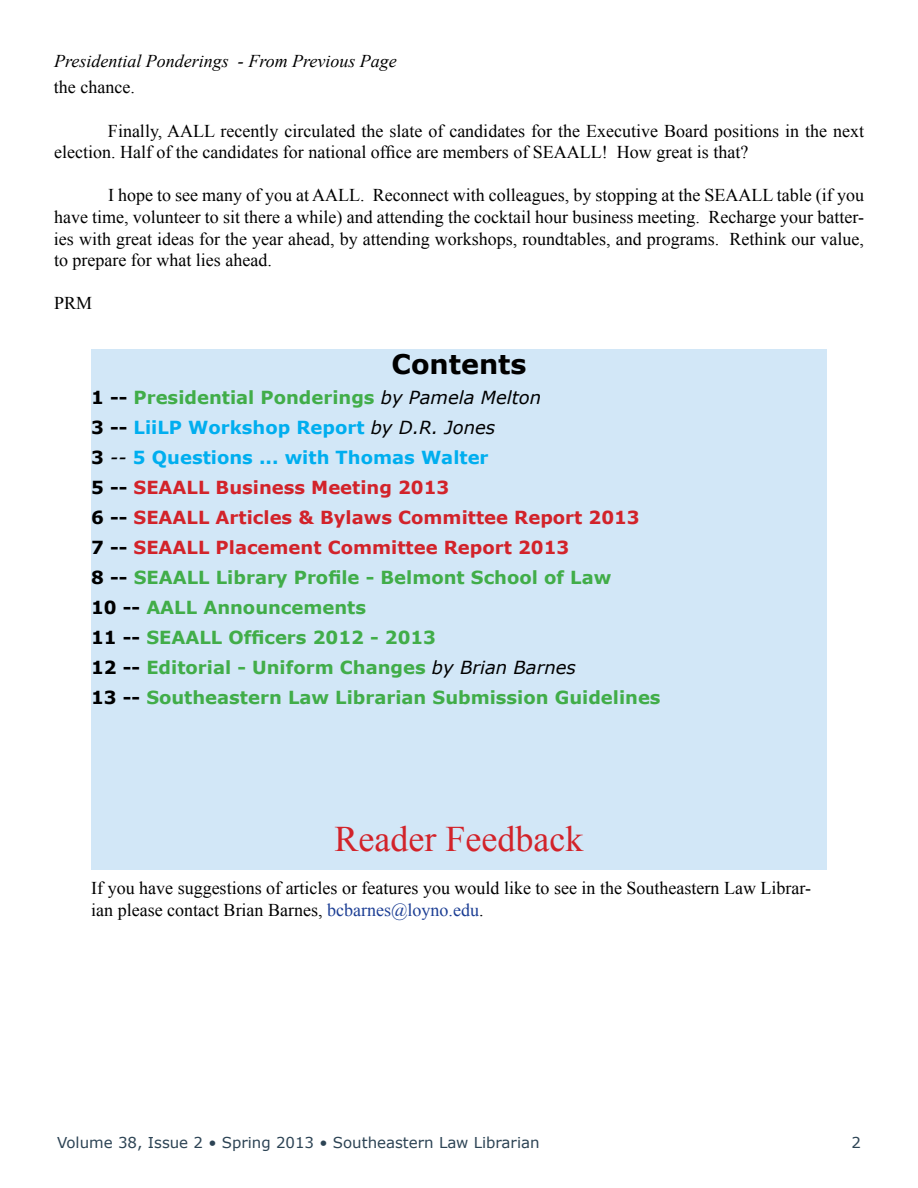
<style>
.page{position:relative;width:918px;height:1188px;background:#fff}
.page>*{position:absolute;margin:0;border:0;box-sizing:border-box;transform-origin:0 0}
.t1{font:36px "Times New Roman";color:#d2232a}
.t2{font:700 27px "Verdana";color:#000}
.t3{font:18px/21.6px "Times New Roman";color:#000}
.t4{font:700 18px/30px "Verdana";color:#41ad49}
.t5{font:italic 18px "Times New Roman";color:#000}
.t6{font:15px "Verdana";color:#2c4354}
.s1{color:#000}
.s2{font-weight:400;font-style:italic;color:#000}
.s3{color:#00aeef}
.s4{color:#d2232a}
.s5{color:#1c3e94}
</style>
<div class="page">
<div style="left:91px;top:349px;width:736px;height:520px;background:#d2e7f7"></div>
<p class="t5" style="left:54px;top:48px;width:344px">Presidential Ponderings - From Previous Page</p>
<p class="t3" style="left:54px;top:76px;width:82px">the chance.</p>
<p class="t3" style="left:54px;top:120px;width:812px;text-indent:54px">Finally, AALL recently circulated the slate of candidates for the Executive Board positions in the next election. Half of the candidates for national office are members of SEAALL! How great is that?</p>
<p class="t3" style="left:54px;top:184px;width:812px;text-align:justify;text-indent:54px">I hope to see many of you at AALL. Reconnect with colleagues, by stopping at the SEAALL table (if you have time, volunteer to sit there a while) and attending the cocktail hour business meeting. Recharge your batter&shy;ies with great ideas for the year ahead, by attending workshops, roundtables, and programs. Rethink our value, to prepare for what lies ahead.</p>
<p class="t3" style="left:54px;top:292px;width:40px">PRM</p>
<h2 class="t2" style="left:391px;top:345px;width:137px">Contents</h2>
<p class="t4" style="left:91px;top:382px;width:571px"><span class="s1">1 --</span> Presidential Ponderings <span class="s2">by Pamela Melton<br></span><span class="s1">3 --</span> <span class="s3">LiiLP Workshop Report</span> <span class="s2">by D.R. Jones<br></span><span class="s1">3</span> <span class="s2">--</span> <span class="s3">5 Questions ... with Thomas Walter<br></span><span class="s1">5 --</span> <span class="s4">SEAALL Business Meeting 2013<br></span><span class="s1">6 --</span> <span class="s4">SEAALL Articles &amp; Bylaws Committee Report 2013<br></span><span class="s1">7 --</span> <span class="s4">SEAALL Placement Committee Report 2013<br></span><span class="s1">8 --</span> SEAALL Library Profile - Belmont School of Law<br><span class="s1">10 --</span> AALL Announcements<br><span class="s1">11 --</span> SEAALL Officers 2012 - 2013<br><span class="s1">12 --</span> Editorial - Uniform Changes <span class="s2">by Brian Barnes<br></span><span class="s1">13 --</span> Southeastern Law Librarian Submission Guidelines</p>
<h1 class="t1" style="left:335px;top:815px;width:250px">Reader Feedback</h1>
<p class="t3" style="left:91px;top:877px;width:721px">If you have suggestions of articles or features you would like to see in the Southeastern Law Librar&shy;ian please contact Brian Barnes, <span class="s5">bcbarnes@loyno.edu</span>.</p>
<p class="t6" style="left:57px;top:1133px;width:484px">Volume 38, Issue 2 • Spring 2013 • Southeastern Law Librarian</p>
<p class="t6" style="left:851px;top:1133px;width:11px">2</p>
</div>
